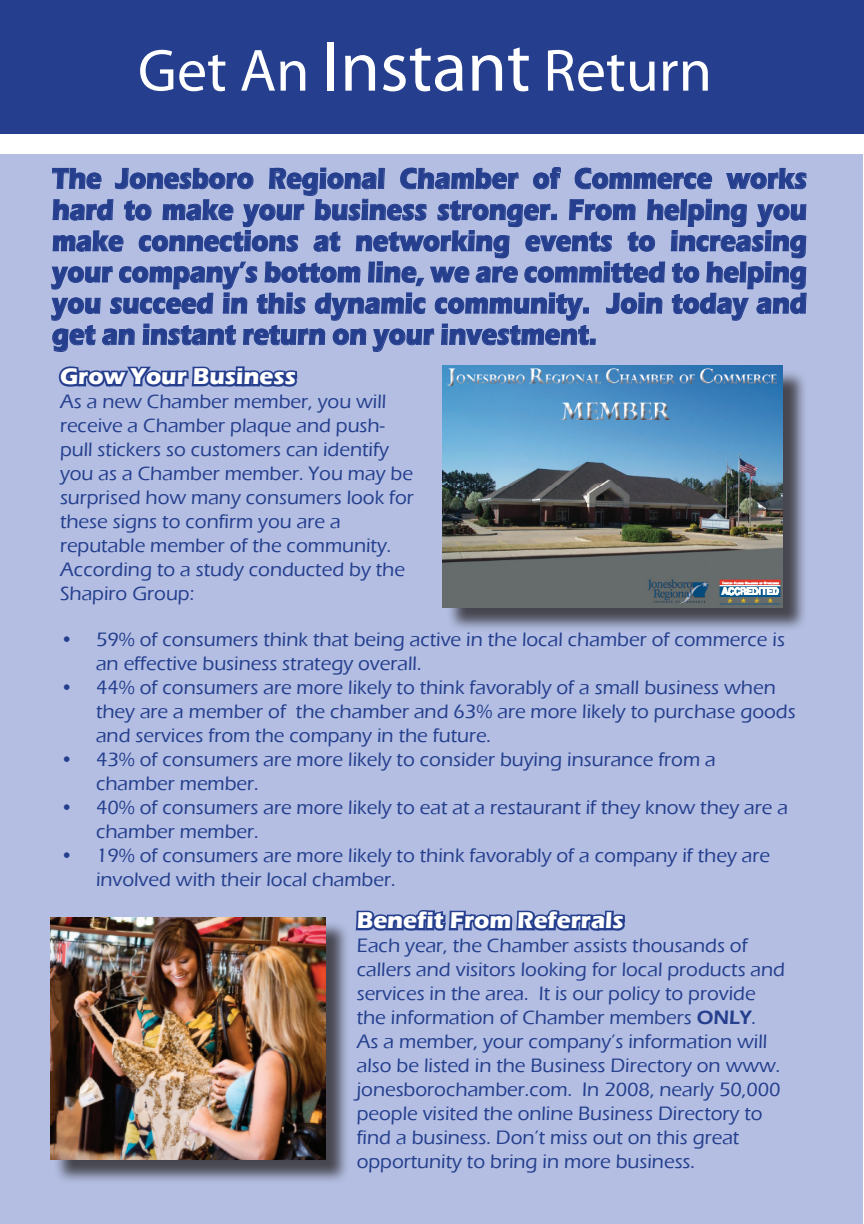
<style>
.page{position:relative;width:864px;height:1224px;background:#fff}
.page>*{position:absolute;margin:0;border:0;box-sizing:border-box;transform-origin:0 0}
.t1{font:60px "Myriad Pro";color:#fff}
.t2{font:700 29.8px/31.2px "Eras ITC";color:#253f8e;text-align:justify;scale:.87 1}
.t3{font:700 23.6px "Eras ITC";color:#fff}
.t4{font:500 20px/24px "Eras ITC";color:#253f8e}
.s1{font-size:72px}
.s2{font-weight:600}
</style>
<div class="page">
<div style="left:0;top:0;width:864px;height:134px;background:#253f8e"></div>
<div style="left:0;top:154px;width:864px;height:1070px;background:#b3bee2"></div>
<hr style="left:863px;top:0;width:1px;height:1224px;background:#fff">
<div style="left:856px;top:0;width:8px;height:134px;background:#253f8e"></div>
<svg style="left:51px;top:167px;width:756px;height:328px"></svg>
<svg style="left:355px;top:910px;width:271px;height:21px"></svg>
<div style="left:446px;top:369px;width:362px;height:263px;background:#231f20;opacity:.75"></div>
<img style="left:443px;top:366px;width:340px;height:241px">
<div style="left:53px;top:920px;width:297px;height:264px;background:#231f20;opacity:.75"></div>
<img style="left:50px;top:917px;width:275px;height:242px">
<p class="t1" style="left:138px;top:34px;width:576px">Get An <span class="s1">Instant</span> Return</p>
<p class="t2" style="left:52px;top:163px;width:869px">The Jonesboro Regional Chamber of Commerce works hard to make your business stronger. From helping you make connections at networking events to increasing your company’s bottom line, we are committed to helping you succeed in this dynamic community. Join today and get an instant return on your investment.</p>
<p class="t3" style="left:60px;top:363px;width:238px">Grow Your Business</p>
<p class="t4" style="left:60px;top:390px;width:328px">As a new Chamber member, you will</p>
<p class="t4" style="left:60px;top:414px;width:355px">receive a Chamber plaque and push&shy;pull stickers so customers can identify you as a Chamber member. You may be surprised how many consumers look for these signs to confirm you are a</p>
<p class="t4" style="left:60px;top:534px;width:347px">reputable member of the community.<br>According to a study conducted by the<br>Shapiro Group:</p>
<p class="t4" style="left:96px;top:628px;width:691px;text-indent:-36px">• 59% of consumers think that being active in the local chamber of commerce is an effective business strategy overall.</p>
<p class="t4" style="left:96px;top:676px;width:701px;text-indent:-36px">• 44% of consumers are more likely to think favorably of a small business when they are a member of the chamber and 63% are more likely to purchase goods and services from the company in the future.</p>
<p class="t4" style="left:96px;top:748px;width:621px;text-indent:-36px">• 43% of consumers are more likely to consider buying insurance from a chamber member.</p>
<p class="t4" style="left:96px;top:796px;width:694px;text-indent:-36px">• 40% of consumers are more likely to eat at a restaurant if they know they are a chamber member.</p>
<p class="t4" style="left:96px;top:844px;width:676px;text-indent:-36px">• 19% of consumers are more likely to think favorably of a company if they are involved with their local chamber.</p>
<p class="t3" style="left:357px;top:907px;width:269px">Benefit From Referrals</p>
<p class="t4" style="left:357px;top:934px;width:430px">Each year, the Chamber assists thousands of callers and visitors looking for local products and services in the area. It is our policy to provide the information of Chamber members <span class="s2">ONLY</span>.<br>As a member, your company’s information will also be listed in the Business Directory on www. jonesborochamber.com. In 2008, nearly 50,000 people visited the online Business Directory to find a business. Don’t miss out on this great</p>
<p class="t4" style="left:357px;top:1150px;width:340px">opportunity to bring in more business.</p>
</div>
